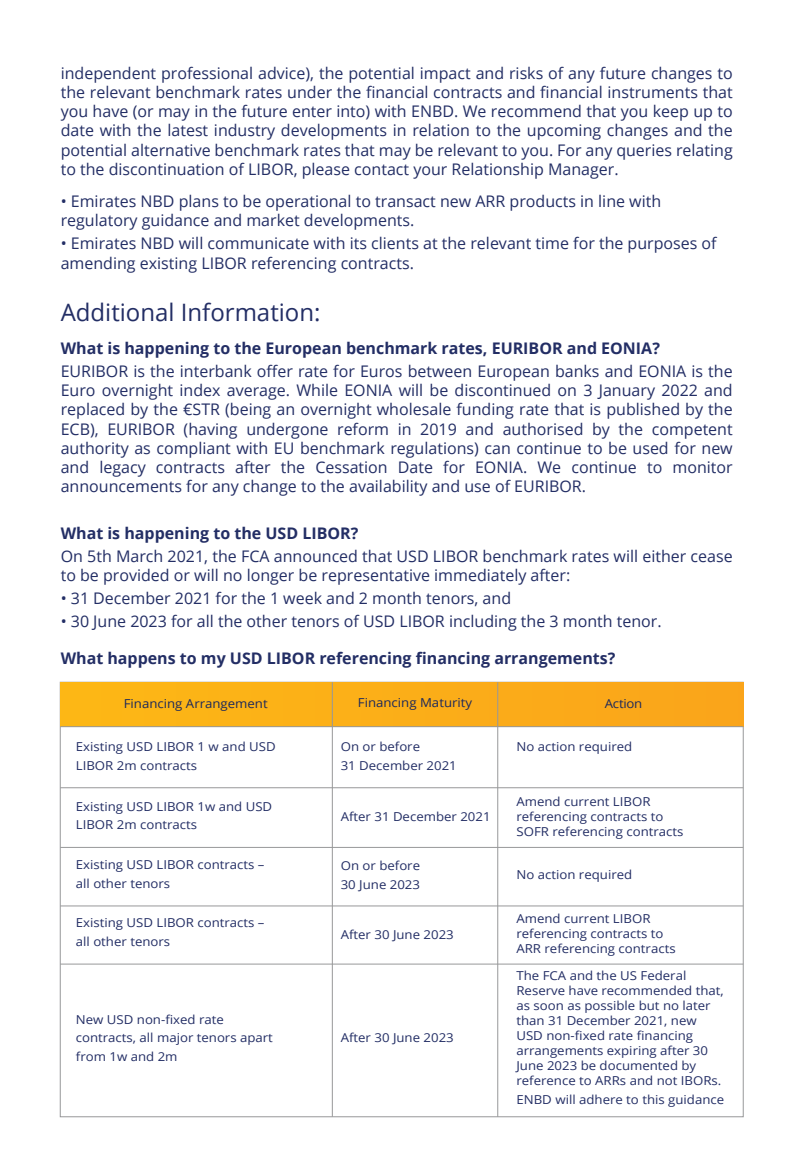
<style>
.page{position:relative;width:800px;height:1170px;background:#fff}
.page>*{position:absolute;margin:0;border:0;box-sizing:border-box;transform-origin:0 0}
.t1{font:24px "Open Sans";color:#232e65}
.t2{font:16px/19.2px "Open Sans";color:#232e65}
.t3{font:700 16px "Open Sans";color:#232e65}
.t4{font:12.3px/14.9px "Open Sans";color:#232e65;scale:1.07 1}
.t5{font:12.3px "Open Sans";color:#1d295b;scale:1.07 1}
</style>
<div class="page">
<div style="left:60px;top:682px;width:683px;height:45px;background:#fbae18"></div>
<hr style="left:332px;top:682px;width:1px;height:435px;background:#979899">
<hr style="left:498px;top:682px;width:1px;height:435px;background:#979899">
<hr style="left:60px;top:787px;width:683px;height:1px;background:#979899">
<hr style="left:60px;top:847px;width:683px;height:1px;background:#979899">
<hr style="left:60px;top:906px;width:683px;height:1px;background:#979899">
<hr style="left:60px;top:964px;width:683px;height:1px;background:#979899">
<hr style="left:60px;top:726px;width:683px;height:1px;background:#979899">
<p class="t2" style="left:61px;top:63px;width:674px;text-align:justify">independent professional advice), the potential impact and risks of any future changes to the relevant benchmark rates under the financial contracts and financial instruments that you have (or may in the future enter into) with ENBD. We recommend that you keep up to date with the latest industry developments in relation to the upcoming changes and the potential alternative benchmark rates that may be relevant to you. For any queries relating to the discontinuation of LIBOR, please contact your Relationship Manager.</p>
<p class="t2" style="left:61px;top:191px;width:602px">• Emirates NBD plans to be operational to transact new ARR products in line with regulatory guidance and market developments.</p>
<p class="t2" style="left:61px;top:234px;width:658px">• Emirates NBD will communicate with its clients at the relevant time for the purposes of amending existing LIBOR referencing contracts.</p>
<h1 class="t1" style="left:61px;top:295px;width:261px">Additional Information:</h1>
<p class="t3" style="left:61px;top:337px;width:601px">What is happening to the European benchmark rates, EURIBOR and EONIA?</p>
<p class="t2" style="left:61px;top:361px;width:674px;text-align:justify">EURIBOR is the interbank offer rate for Euros between European banks and EONIA is the Euro overnight index average. While EONIA will be discontinued on 3 January 2022 and replaced by the €STR (being an overnight wholesale funding rate that is published by the ECB), EURIBOR (having undergone reform in 2019 and authorised by the competent authority as compliant with EU benchmark regulations) can continue to be used for new and legacy contracts after the Cessation Date for EONIA. We continue to monitor announcements for any change to the availability and use of EURIBOR.</p>
<p class="t3" style="left:61px;top:521px;width:299px">What is happening to the USD LIBOR?</p>
<p class="t2" style="left:61px;top:546px;width:674px">On 5th March 2021, the FCA announced that USD LIBOR benchmark rates will either cease to be provided or will no longer be representative immediately after:</p>
<p class="t2" style="left:61px;top:588px;width:452px">• 31 December 2021 for the 1 week and 2 month tenors, and</p>
<p class="t2" style="left:61px;top:612px;width:603px">• 30 June 2023 for all the other tenors of USD LIBOR including the 3 month tenor.</p>
<p class="t3" style="left:61px;top:646px;width:556px">What happens to my USD LIBOR referencing financing arrangements?</p>
<p class="t5" style="left:124px;top:696px;width:136px">Financing Arrangement</p>
<p class="t5" style="left:358px;top:694px;width:108px">Financing Maturity</p>
<p class="t5" style="left:605px;top:696px;width:36px">Action</p>
<p class="t4" style="left:76px;top:737px;width:188px;line-height:18.5px">Existing USD LIBOR 1 w and USD<br>LIBOR 2m contracts</p>
<p class="t4" style="left:341px;top:737px;width:110px;line-height:18.5px">On or before<br>31 December 2021</p>
<p class="t4" style="left:516px;top:739px;width:110px">No action required</p>
<p class="t4" style="left:76px;top:797px;width:185px;line-height:18.5px">Existing USD LIBOR 1w and USD<br>LIBOR 2m contracts</p>
<p class="t4" style="left:341px;top:809px;width:142px">After 31 December 2021</p>
<p class="t4" style="left:516px;top:794px;width:158px">Amend current LIBOR referencing contracts to<br>SOFR referencing contracts</p>
<p class="t4" style="left:76px;top:855px;width:178px;line-height:18.5px">Existing USD LIBOR contracts – all other tenors</p>
<p class="t4" style="left:341px;top:856px;width:76px;line-height:18.5px">On or before<br>30 June 2023</p>
<p class="t4" style="left:516px;top:867px;width:110px">No action required</p>
<p class="t4" style="left:76px;top:913px;width:178px;line-height:18.5px">Existing USD LIBOR contracts – all other tenors</p>
<p class="t4" style="left:341px;top:927px;width:107px">After 30 June 2023</p>
<p class="t4" style="left:516px;top:911px;width:150px">Amend current LIBOR referencing contracts to<br>ARR referencing contracts</p>
<p class="t4" style="left:76px;top:1010px;width:186px;line-height:18.5px">New USD non-fixed rate contracts, all major tenors apart from 1w and 2m</p>
<p class="t4" style="left:341px;top:1030px;width:107px">After 30 June 2023</p>
<p class="t4" style="left:516px;top:968px;width:195px">The FCA and the US Federal<br>Reserve have recommended that, as soon as possible but no later than 31 December 2021, new<br>USD non-fixed rate financing arrangements expiring after 30<br>June 2023 be documented by reference to ARRs and not IBORs.</p>
<p class="t4" style="left:516px;top:1091px;width:196px">ENBD will adhere to this guidance</p>
</div>
